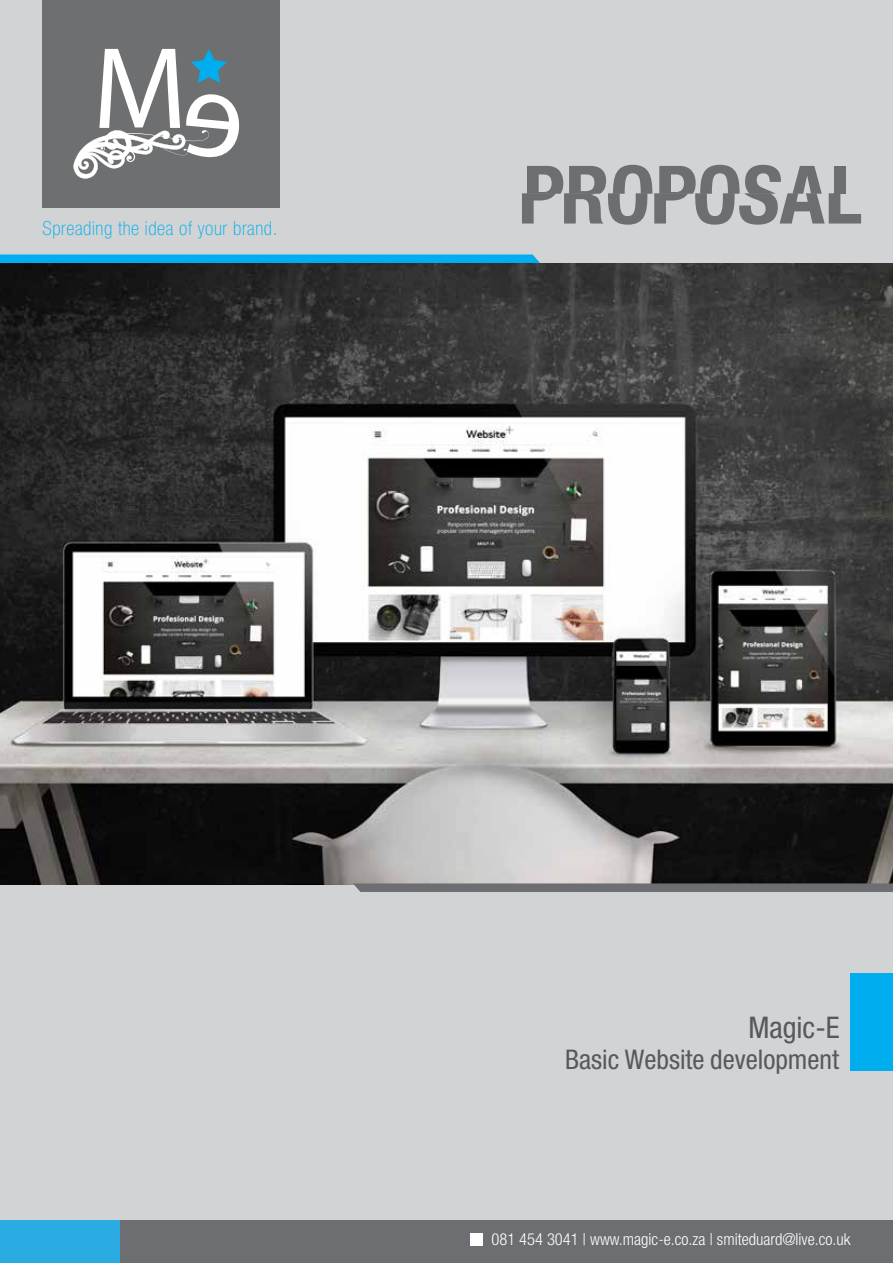
<style>
.page{position:relative;width:893px;height:1263px;background:#d1d3d4}
.page>*{position:absolute;margin:0;border:0;box-sizing:border-box;transform-origin:0 0}
.t1{font:condensed 29.85px "Helvetica Neue LT Std";color:#58595b}
.t2{font:condensed 27.15px "Helvetica Neue LT Std";color:#58595b}
.t3{font:100 condensed 19.5px "Helvetica Neue LT Std";letter-spacing:.03em;color:#00aeef}
.t4{font:300 condensed 16.5px "Helvetica Neue LT Std";color:#fff}
</style>
<div class="page">
<img style="left:0;top:264px;width:893px;height:620px">
<div style="left:43px;top:0;width:237px;height:207px;background:#6d6f71"></div>
<svg style="left:73px;top:49px;width:167px;height:130px"></svg>
<div style="left:850px;top:974px;width:43px;height:97px;background:#00aeef"></div>
<svg style="left:0;top:254px;width:540px;height:9px"></svg>
<svg style="left:353px;top:883px;width:540px;height:9px"></svg>
<svg style="left:522px;top:165px;width:339px;height:60px"></svg>
<div style="left:119px;top:1220px;width:774px;height:43px;background:#6d6e71"></div>
<div style="left:0;top:1220px;width:119px;height:43px;background:#2aace2"></div>
<div style="left:470px;top:1233px;width:12px;height:12px;background:#fff"></div>
<p class="t3" style="left:43px;top:217px;width:236px">Spreading the idea of your brand.</p>
<h1 class="t1" style="left:748px;top:1010px;width:93px">Magic-E</h1>
<h2 class="t2" style="left:565px;top:1044px;width:276px">Basic Website development</h2>
<p class="t4" style="left:492px;top:1230px;width:360px">081 454 3041 | www.magic-e.co.za | smiteduard@live.co.uk</p>
</div>
